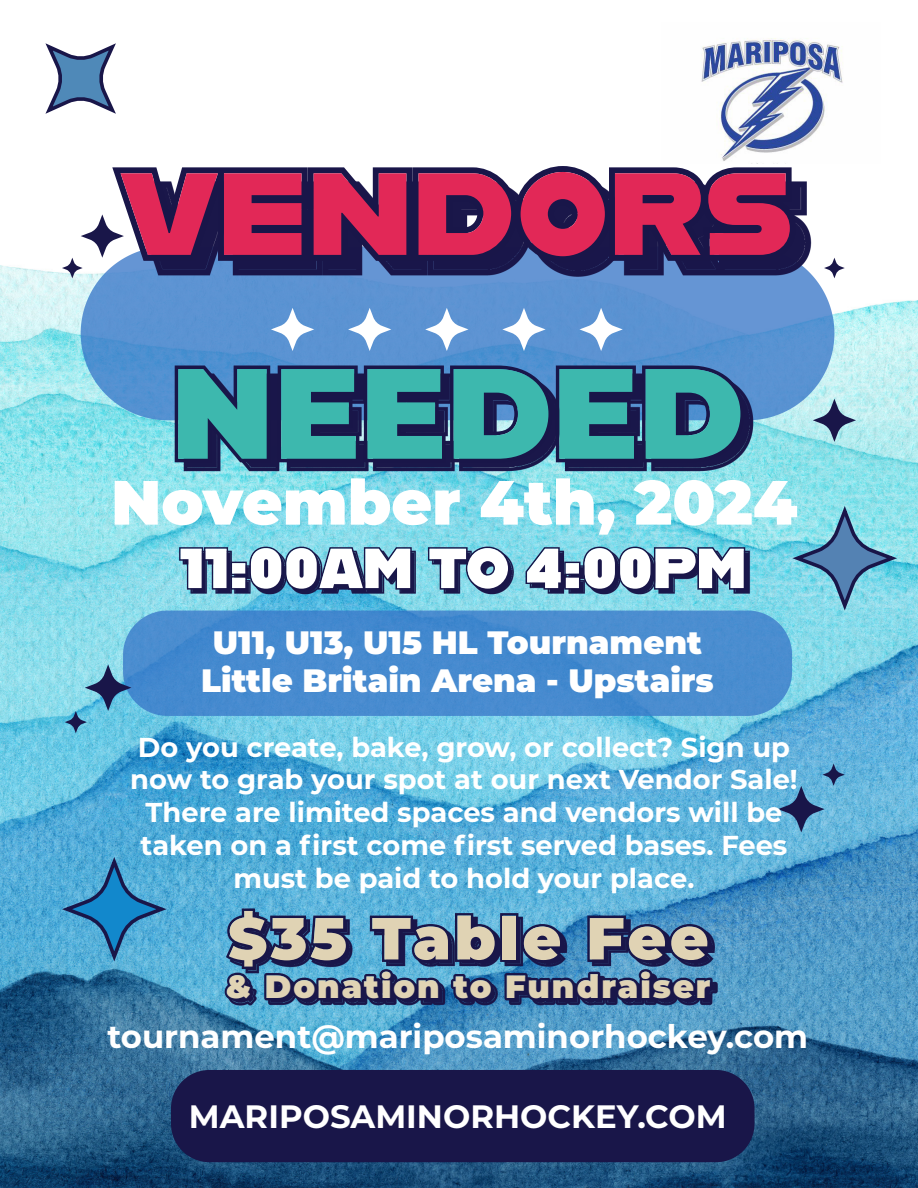
<style>
.page{position:relative;width:918px;height:1188px;background:#fff}
.page>*{position:absolute;margin:0;border:0;box-sizing:border-box;transform-origin:0 0}
.t1{font:134.85px "Alfarn";color:#e22857}
.t2{font:900 128.1px "Montserrat";color:#3db8ae}
.t3{font:900 62.4px "Montserrat";color:#fff}
.t4{font:900 59.1px "Montserrat";letter-spacing:.065em;color:#e0d3b4}
.t5{font:56.1px "Alfarn";color:#fff}
.t6{font:700 32.4px "Montserrat";color:#fff}
.t7{font:900 32.4px/38.8px "Montserrat";color:#fff;text-align:center}
.t8{font:900 32.1px "Montserrat";letter-spacing:.06em;color:#e0d3b4}
.t9{font:700 27.3px/32.8px "Montserrat";color:#fff;text-align:center}
</style>
<div class="page">
<img style="left:0;top:265px;width:918px;height:923px">
<img style="left:108px;top:163px;width:777px;height:136px">
<svg style="left:112px;top:166px;width:684px;height:96px;background:#403e69"></svg>
<img style="left:9px;top:299px;width:909px;height:229px">
<svg style="left:175px;top:366px;width:569px;height:96px;background:#272f61"></svg>
<svg style="left:579px;top:308px;width:44px;height:43px"></svg>
<svg style="left:502px;top:308px;width:44px;height:43px"></svg>
<svg style="left:425px;top:308px;width:43px;height:43px"></svg>
<svg style="left:348px;top:308px;width:43px;height:43px"></svg>
<svg style="left:271px;top:308px;width:43px;height:43px"></svg>
<svg style="left:62px;top:214px;width:62px;height:64px"></svg>
<svg style="left:813px;top:399px;width:43px;height:43px;background:#8baebf"></svg>
<svg style="left:824px;top:258px;width:21px;height:20px"></svg>
<img style="left:171px;top:529px;width:598px;height:81px">
<svg style="left:179px;top:547px;width:566px;height:43px;background:#385079"></svg>
<div style="left:171px;top:1070px;width:584px;height:92px;background:#191649"></div>
<svg style="left:123px;top:611px;width:669px;height:105px;background:#478ccf"></svg>
<svg style="left:65px;top:664px;width:66px;height:69px;background:#65aecb"></svg>
<svg style="left:778px;top:764px;width:67px;height:68px;background:#589ac4"></svg>
<svg style="left:45px;top:43px;width:71px;height:71px"></svg>
<svg style="left:787px;top:501px;width:115px;height:115px;background:#75bfd4"></svg>
<svg style="left:57px;top:852px;width:115px;height:115px;background:#429aca"></svg>
<img style="left:154px;top:885px;width:648px;height:132px">
<svg style="left:225px;top:908px;width:488px;height:93px;background:#305080"></svg>
<img style="left:701px;top:38px;width:142px;height:123px">
<h1 class="t1" style="left:121px;top:127px;width:674px">vendors</h1>
<h2 class="t2" style="left:171px;top:317px;width:575px">NEEDED</h2>
<h3 class="t3" style="left:111px;top:456px;width:688px">November 4th, 2024</h3>
<h3 class="t5" style="left:179px;top:535px;width:568px">11:00AM TO 4:00PM</h3>
<p class="t7" style="left:201px;top:621px;width:514px">U11, U13, U15 HL Tournament<br>Little Britain Arena - Upstairs</p>
<p class="t9" style="left:130px;top:729px;width:669px">Do you create, bake, grow, or collect? Sign up now to grab your spot at our next Vendor Sale!<br>There are limited spaces and vendors will be taken on a first come first served bases. Fees must be paid to hold your place.</p>
<h3 class="t4" style="left:228px;top:894px;width:482px">$35 Table Fee</h3>
<p class="t8" style="left:226px;top:963px;width:486px">&amp; Donation to Fundraiser</p>
<p class="t6" style="left:107px;top:1013px;width:702px">tournament@mariposaminorhockey.com</p>
<p class="t6" style="left:189px;top:1093px;width:539px">MARIPOSAMINORHOCKEY.COM</p>
</div>
